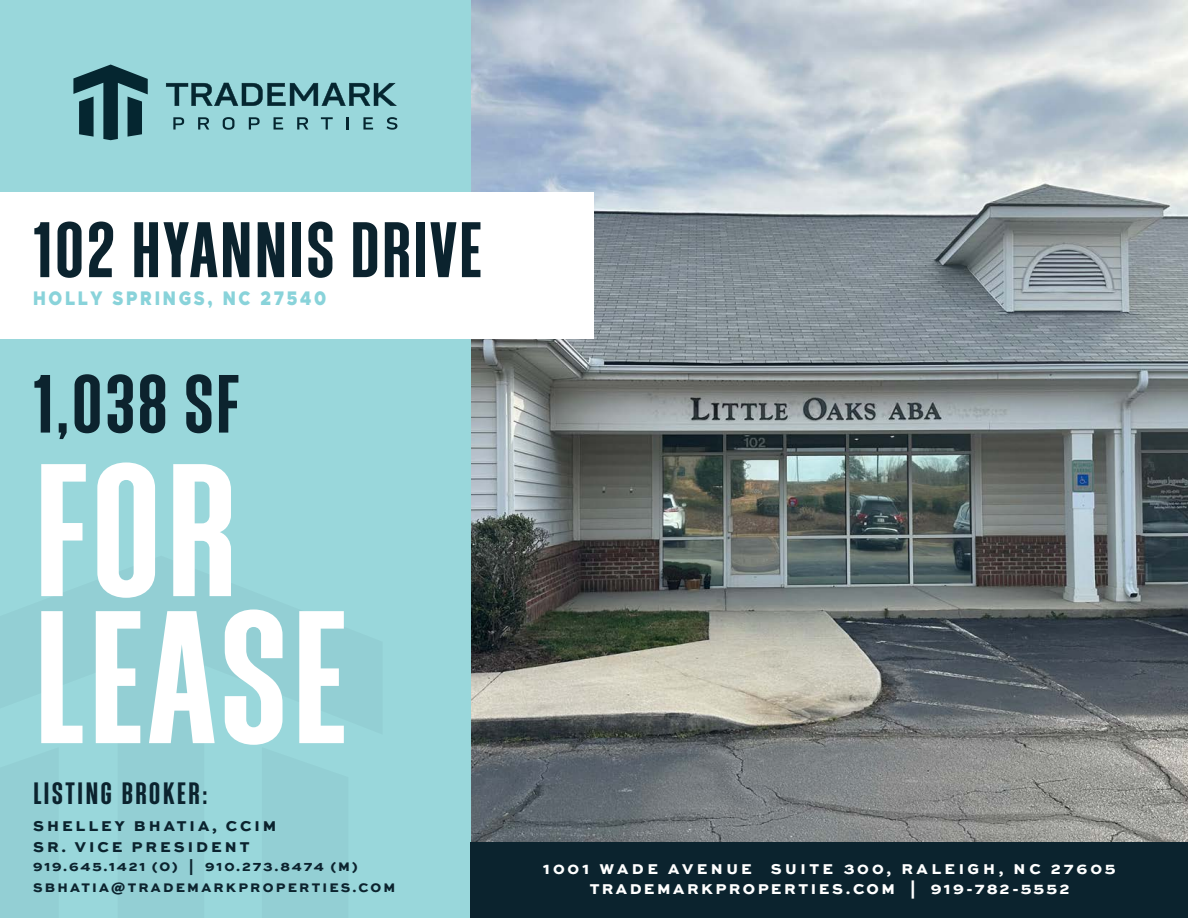
<style>
.page{position:relative;width:1188px;height:918px;background:#fff}
.page>*{position:absolute;margin:0;border:0;box-sizing:border-box;transform-origin:0 0}
.t1{font:700 165px/147px "Athletic Condensed";letter-spacing:.02em;color:#fff}
.t2{font:700 72px "Athletic Condensed";color:#0c232e}
.t3{font:700 68.7px "Athletic Condensed";letter-spacing:.02em;color:#0b232e}
.t4{font:700 27px "Athletic Condensed";letter-spacing:.08em;color:#0b232e}
.t5{font:900 19.8px "Metropolis";letter-spacing:.16em;color:#89d3da;scale:.86 1}
.t6{font:15px "Sweet Sans Heavy SC";letter-spacing:.16em;color:#fff}
.t7{font:15px "Sweet Sans Heavy SC";letter-spacing:.2em;color:#0b232e}
.t8{font:15px "Sweet Sans Heavy SC";letter-spacing:.23em;color:#fff}
.t9{font:15px "Sweet Sans Heavy SC";letter-spacing:.21em;color:#fff}
.t10{font:13.2px "Sweet Sans Heavy SC";letter-spacing:.14em;color:#0c232e}
.t11{font:13.2px "Sweet Sans Heavy SC";letter-spacing:.17em;color:#0c232e}
</style>
<div class="page">
<img style="left:471px;top:0;width:717px;height:842px">
<div style="left:0;top:0;width:471px;height:918px;background:#99d7db"></div>
<div style="left:0;top:192px;width:594px;height:147px;background:#fff"></div>
<div style="left:471px;top:842px;width:717px;height:76px;background:#0b232e"></div>
<svg style="left:73px;top:65px;width:75px;height:75px"></svg>
<svg style="left:166px;top:83px;width:231px;height:23px"></svg>
<svg style="left:173px;top:117px;width:11px;height:13px"></svg>
<svg style="left:198px;top:117px;width:11px;height:13px"></svg>
<svg style="left:223px;top:117px;width:11px;height:13px"></svg>
<svg style="left:249px;top:117px;width:11px;height:13px"></svg>
<svg style="left:274px;top:117px;width:9px;height:13px"></svg>
<svg style="left:297px;top:117px;width:11px;height:13px"></svg>
<svg style="left:321px;top:117px;width:12px;height:13px"></svg>
<svg style="left:346px;top:117px;width:3px;height:13px"></svg>
<svg style="left:363px;top:117px;width:10px;height:13px"></svg>
<svg style="left:387px;top:117px;width:10px;height:13px"></svg>
<p class="t3" style="left:33px;top:209px;width:451px">102 HYANNIS DRIVE</p>
<p class="t5" style="left:33px;top:286px;width:342px">HOLLY SPRINGS, NC 27540</p>
<p class="t2" style="left:33px;top:361px;width:208px">1,038 SF</p>
<p class="t1" style="left:33px;top:461px;width:316px">FOR<br>LEASE</p>
<p class="t4" style="left:33px;top:777px;width:176px">LISTING BROKER:</p>
<p class="t7" style="left:33px;top:817px;width:245px">SHELLEY BHATIA, CCIM</p>
<p class="t7" style="left:33px;top:838px;width:218px">SR. VICE PRESIDENT</p>
<p class="t10" style="left:33px;top:859px;width:326px">919.645.1421 (O) | 910.273.8474 (M)</p>
<p class="t11" style="left:33px;top:880px;width:364px">SBHATIA@TRADEMARKPROPERTIES.COM</p>
<p class="t9" style="left:543px;top:861px;width:210px">1001 WADE AVENUE</p>
<p class="t8" style="left:771px;top:861px;width:346px">SUITE 300, RALEIGH, NC 27605</p>
<p class="t6" style="left:590px;top:880px;width:481px">TRADEMARKPROPERTIES.COM | 919-782-5552</p>
</div>
